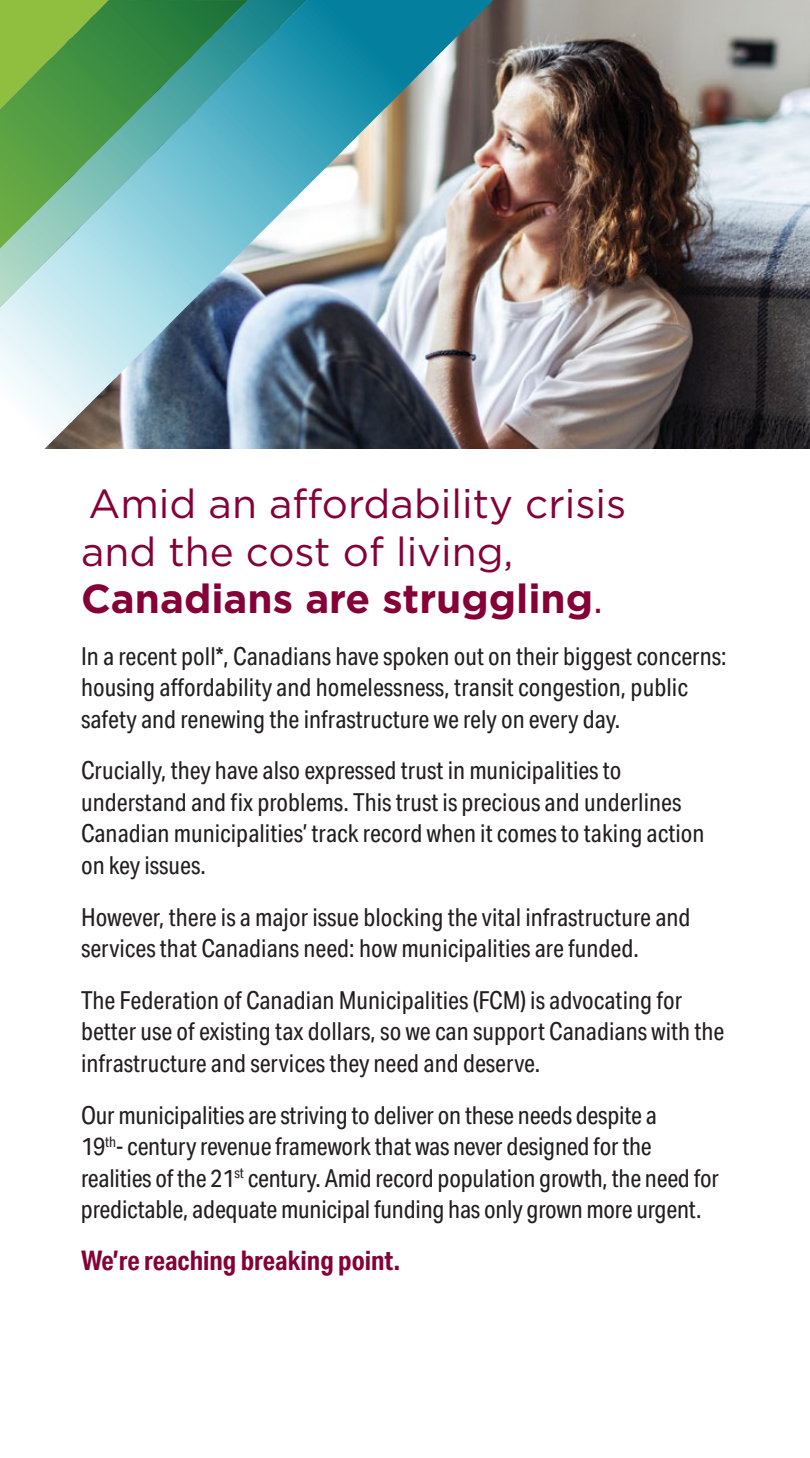
<style>
.page{position:relative;width:810px;height:1458px;background:#fff}
.page>*{position:absolute;margin:0;border:0;box-sizing:border-box;transform-origin:0 0}
.H3_new{font:40.5px/47.2px "Gotham HTF";color:#860038}
.body{font:700 27px "Aktiv Grotesk Cd";color:#860038}
.body-2{font:24.75px/31.5px "Aktiv Grotesk Cd";color:#231e21}
.s1{font-family:"Gotham";font-weight:700}
</style>
<div class="page">
<img style="left:73px;top:0;width:737px;height:449px">
<img style="left:520px;top:0;width:47px;height:15px">
<img style="left:478px;top:0;width:15px;height:18px">
<img style="left:432px;top:0;width:46px;height:63px">
<img style="left:387px;top:0;width:45px;height:108px">
<img style="left:342px;top:0;width:45px;height:153px">
<img style="left:298px;top:0;width:44px;height:198px">
<img style="left:253px;top:17px;width:45px;height:226px">
<img style="left:207px;top:63px;width:46px;height:225px">
<img style="left:162px;top:108px;width:45px;height:225px">
<img style="left:117px;top:153px;width:45px;height:225px">
<img style="left:73px;top:198px;width:44px;height:225px">
<img style="left:27px;top:243px;width:46px;height:206px">
<img style="left:292px;top:0;width:15px;height:17px">
<img style="left:246px;top:0;width:46px;height:63px">
<img style="left:201px;top:38px;width:45px;height:70px">
<img style="left:156px;top:83px;width:45px;height:70px">
<img style="left:111px;top:129px;width:45px;height:69px">
<img style="left:66px;top:175px;width:45px;height:68px">
<img style="left:21px;top:220px;width:45px;height:68px">
<img style="left:0;top:248px;width:21px;height:59px">
<div style="left:0;top:0;width:74px;height:79px;background:#90be3e"></div>
<img style="left:256px;top:0;width:48px;height:14px">
<img style="left:212px;top:0;width:36px;height:38px">
<img style="left:167px;top:0;width:45px;height:83px">
<img style="left:121px;top:0;width:46px;height:129px">
<img style="left:74px;top:0;width:47px;height:175px">
<img style="left:28px;top:34px;width:48px;height:186px">
<img style="left:0;top:79px;width:30px;height:169px">
<img style="left:0;top:0;width:23px;height:33px">
<p class="H3_new" style="left:81px;top:480px;width:547px">Amid an affordability crisis and the cost of living,<br><span class="s1">Canadians are struggling</span>.</p>
<p class="body-2" style="left:81px;top:640px;width:647px">In a recent poll*, Canadians have spoken out on their biggest concerns: housing affordability and homelessness, transit congestion, public safety and renewing the infrastructure we rely on every day.</p>
<p class="body-2" style="left:81px;top:755px;width:625px">Crucially, they have also expressed trust in municipalities to understand and fix problems. This trust is precious and underlines Canadian municipalities’ track record when it comes to taking action on key issues.</p>
<p class="body-2" style="left:81px;top:901px;width:611px">However, there is a major issue blocking the vital infrastructure and services that Canadians need: how municipalities are funded.</p>
<p class="body-2" style="left:81px;top:985px;width:645px">The Federation of Canadian Municipalities (FCM) is advocating for better use of existing tax dollars, so we can support Canadians with the infrastructure and services they need and deserve.</p>
<p class="body-2" style="left:81px;top:1099px;width:640px">Our municipalities are striving to deliver on these needs despite a<br>19<sup>th</sup>- century revenue framework that was never designed for the realities of the 21<sup>st</sup> century. Amid record population growth, the need for predictable, adequate municipal funding has only grown more urgent.</p>
<p class="body" style="left:81px;top:1245px;width:321px">We’re reaching breaking point.</p>
</div>
